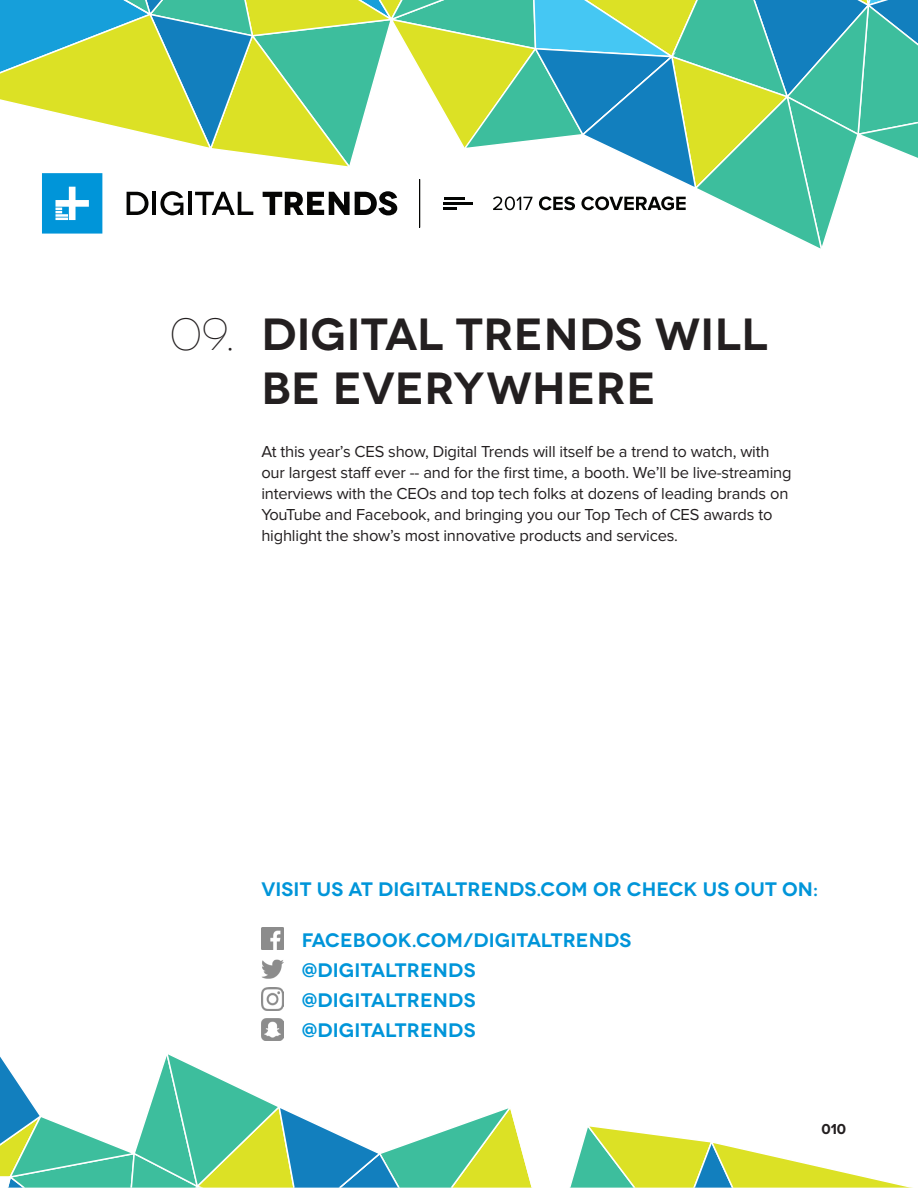
<style>
.page{position:relative;width:918px;height:1188px;background:#fff}
.page>*{position:absolute;margin:0;border:0;box-sizing:border-box;transform-origin:0 0}
.t1{font:600 45px/54px "Novecentowide";letter-spacing:.01em;color:#231f20}
.t2{font:200 45px "Novecentowide";color:#231f20}
.t3{font:600 19.5px "Novecentowide";letter-spacing:.01em;color:#0095d9}
.t4{font:16.5px/21px "Proxima Nova";letter-spacing:-.01em;color:#231f20}
.t5{font:700 15px "Proxima Nova";color:#231f20}
</style>
<div class="page">
<svg style="left:0;top:1054px;width:913px;height:134px"></svg>
<svg style="left:0;top:0;width:918px;height:249px"></svg>
<hr style="left:419px;top:179px;width:1px;height:48px;background:#040503">
<img style="left:261px;top:928px;width:23px;height:22px">
<img style="left:261px;top:1018px;width:23px;height:22px">
<img style="left:262px;top:959px;width:22px;height:20px">
<img style="left:261px;top:988px;width:23px;height:22px">
<p class="t2" style="left:170px;top:308px;width:66px">09.</p>
<p class="t1" style="left:261px;top:307px;width:508px">DIGITAL TRENDS WILL<br>BE EVERYWHERE</p>
<p class="t4" style="left:261px;top:441px;width:532px">At this year’s CES show, Digital Trends will itself be a trend to watch, with our largest staff ever -- and for the first time, a booth. We’ll be live-streaming interviews with the CEOs and top tech folks at dozens of leading brands on YouTube and Facebook, and bringing you our Top Tech of CES awards to highlight the show’s most innovative products and services.</p>
<p class="t3" style="left:261px;top:877px;width:558px">VISIT US AT DIGITALTRENDS.COM OR CHECK US OUT ON:</p>
<p class="t3" style="left:302px;top:928px;width:331px">FACEBOOK.COM/DIGITALTRENDS</p>
<p class="t3" style="left:302px;top:958px;width:175px">@DIGITALTRENDS</p>
<p class="t3" style="left:302px;top:988px;width:175px">@DIGITALTRENDS</p>
<p class="t3" style="left:302px;top:1018px;width:175px">@DIGITALTRENDS</p>
<p class="t5" style="left:821px;top:1121px;width:26px">010</p>
</div>
